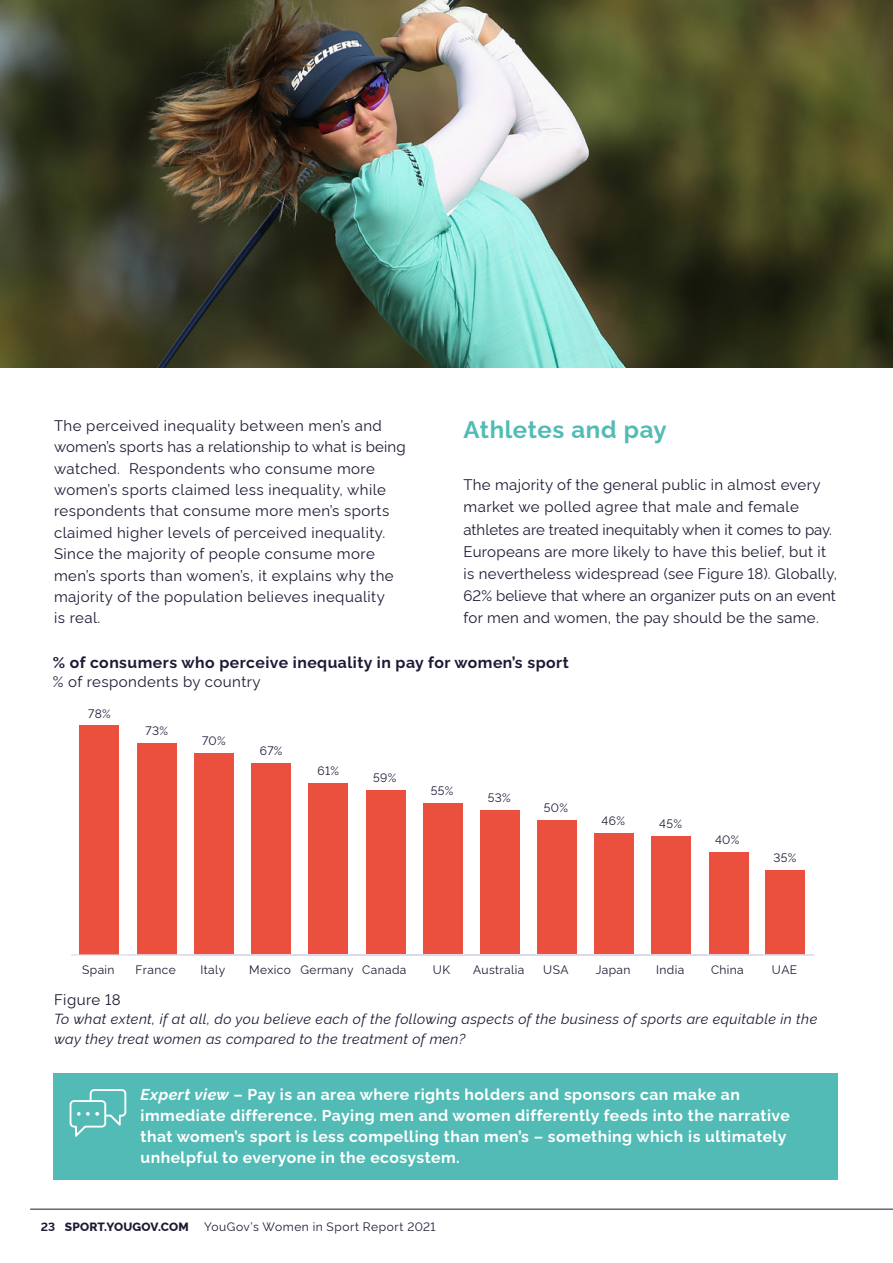
<style>
.page{position:relative;width:893px;height:1263px;background:#fff}
.page>*{position:absolute;margin:0;border:0;box-sizing:border-box;transform-origin:0 0}
.t1{font:700 24px "Rawline";letter-spacing:.025em;color:#52bbb5}
.t2{font:700 15.75px/21px "Rawline";letter-spacing:.03em;color:#fff}
.t3{font:700 15.75px "Rawline";letter-spacing:.03em;color:#1d1a34}
.t4{font:15px/21.3px "Rawline";letter-spacing:.025em;color:#1d1a34}
.t5{font:italic 14.25px/19.5px "Rawline";letter-spacing:.03em;color:#1d1a34}
.t6{font:12px "Rawline";letter-spacing:.03em;color:#1d1a34}
.t7{font:800 12px "Rawline";letter-spacing:.015em;color:#1d1a34}
.s1{font-style:italic}
.s2{font-weight:700}
</style>
<div class="page">
<hr style="left:30px;top:1209px;width:863px;height:1px;background:#1d1a34">
<div style="left:765px;top:870px;width:40px;height:85px;background:#eb4f3e"></div>
<div style="left:709px;top:853px;width:39px;height:102px;background:#eb4f3e"></div>
<div style="left:651px;top:837px;width:40px;height:118px;background:#eb4f3e"></div>
<div style="left:595px;top:833px;width:39px;height:122px;background:#eb4f3e"></div>
<div style="left:537px;top:820px;width:39px;height:135px;background:#eb4f3e"></div>
<div style="left:480px;top:810px;width:40px;height:145px;background:#eb4f3e"></div>
<div style="left:423px;top:803px;width:39px;height:152px;background:#eb4f3e"></div>
<div style="left:366px;top:790px;width:40px;height:165px;background:#eb4f3e"></div>
<div style="left:309px;top:783px;width:39px;height:172px;background:#eb4f3e"></div>
<div style="left:251px;top:763px;width:40px;height:192px;background:#eb4f3e"></div>
<hr style="left:243px;top:954px;width:571px;height:1px;background:#dcdae9">
<div style="left:194px;top:754px;width:40px;height:201px;background:#eb4f3e"></div>
<div style="left:137px;top:744px;width:39px;height:211px;background:#eb4f3e"></div>
<div style="left:80px;top:726px;width:39px;height:229px;background:#eb4f3e"></div>
<hr style="left:71px;top:954px;width:572px;height:1px;background:#dcdae9">
<div style="left:53px;top:1073px;width:785px;height:106px;background:#52bbb5"></div>
<svg style="left:70px;top:1089px;width:56px;height:48px"></svg>
<img style="left:0;top:0;width:893px;height:368px">
<p class="t4" style="left:54px;top:414px;width:353px">The perceived inequality between men’s and women’s sports has a relationship to what is being watched. Respondents who consume more women’s sports claimed less inequality, while respondents that consume more men’s sports claimed higher levels of perceived inequality.<br>Since the majority of people consume more men’s sports than women’s, it explains why the majority of the population believes inequality<br>is real.</p>
<h1 class="t1" style="left:463px;top:411px;width:205px">Athletes and pay</h1>
<p class="t4" style="left:463px;top:472px;width:375px;line-height:22.2px">The majority of the general public in almost every market we polled agree that male and female athletes are treated inequitably when it comes to pay.<br>Europeans are more likely to have this belief, but it is nevertheless widespread (see Figure 18). Globally, 62% believe that where an organizer puts on an event for men and women, the pay should be the same.</p>
<p class="t3" style="left:53px;top:650px;width:517px">% of consumers who perceive inequality in pay for women’s sport</p>
<p class="t4" style="left:53px;top:670px;width:209px">% of respondents by country</p>
<p class="t6" style="left:88px;top:704px;width:24px">78%</p>
<p class="t6" style="left:145px;top:722px;width:24px">73%</p>
<p class="t6" style="left:202px;top:732px;width:25px">70%</p>
<p class="t6" style="left:260px;top:741px;width:24px">67%</p>
<p class="t6" style="left:318px;top:761px;width:23px">61%</p>
<p class="t6" style="left:373px;top:768px;width:25px">59%</p>
<p class="t6" style="left:431px;top:781px;width:24px">55%</p>
<p class="t6" style="left:488px;top:788px;width:24px">53%</p>
<p class="t6" style="left:544px;top:798px;width:26px">50%</p>
<p class="t6" style="left:602px;top:811px;width:25px">46%</p>
<p class="t6" style="left:659px;top:814px;width:24px">45%</p>
<p class="t6" style="left:715px;top:831px;width:26px">40%</p>
<p class="t6" style="left:773px;top:848px;width:24px">35%</p>
<p class="t6" style="left:82px;top:960px;width:34px">Spain</p>
<p class="t5" style="left:54px;top:1008px;width:765px">To what extent, if at all, do you believe each of the following aspects of the business of sports are equitable in the way they treat women as compared to the treatment of men?</p>
<p class="t6" style="left:249px;top:960px;width:43px">Mexico</p>
<p class="t6" style="left:301px;top:960px;width:107px">Germany Canada</p>
<p class="t6" style="left:433px;top:960px;width:19px">UK</p>
<p class="t6" style="left:473px;top:960px;width:53px">Australia</p>
<p class="t6" style="left:543px;top:960px;width:27px">USA</p>
<p class="t6" style="left:596px;top:960px;width:36px">Japan</p>
<p class="t6" style="left:656px;top:960px;width:30px">India</p>
<p class="t6" style="left:711px;top:960px;width:34px">China</p>
<p class="t6" style="left:772px;top:960px;width:27px">UAE</p>
<p class="t6" style="left:200px;top:960px;width:26px">Italy</p>
<p class="t6" style="left:136px;top:960px;width:42px">France</p>
<p class="t4" style="left:54px;top:987px;width:68px">Figure 18</p>
<p class="t2" style="left:141px;top:1082px;width:651px"><span class="s1">Expert view</span> – Pay is an area where rights holders and sponsors can make an immediate difference. Paying men and women differently feeds into the narrative that women’s sport is less compelling than men’s – something which is ultimately unhelpful to everyone in the ecosystem.</p>
<p class="t7" style="left:41px;top:1218px;width:150px"><span class="s2">23</span> SPORT.YOUGOV.COM</p>
<p class="t6" style="left:204px;top:1217px;width:233px">YouGov’s Women in Sport Report 2021</p>
</div>
